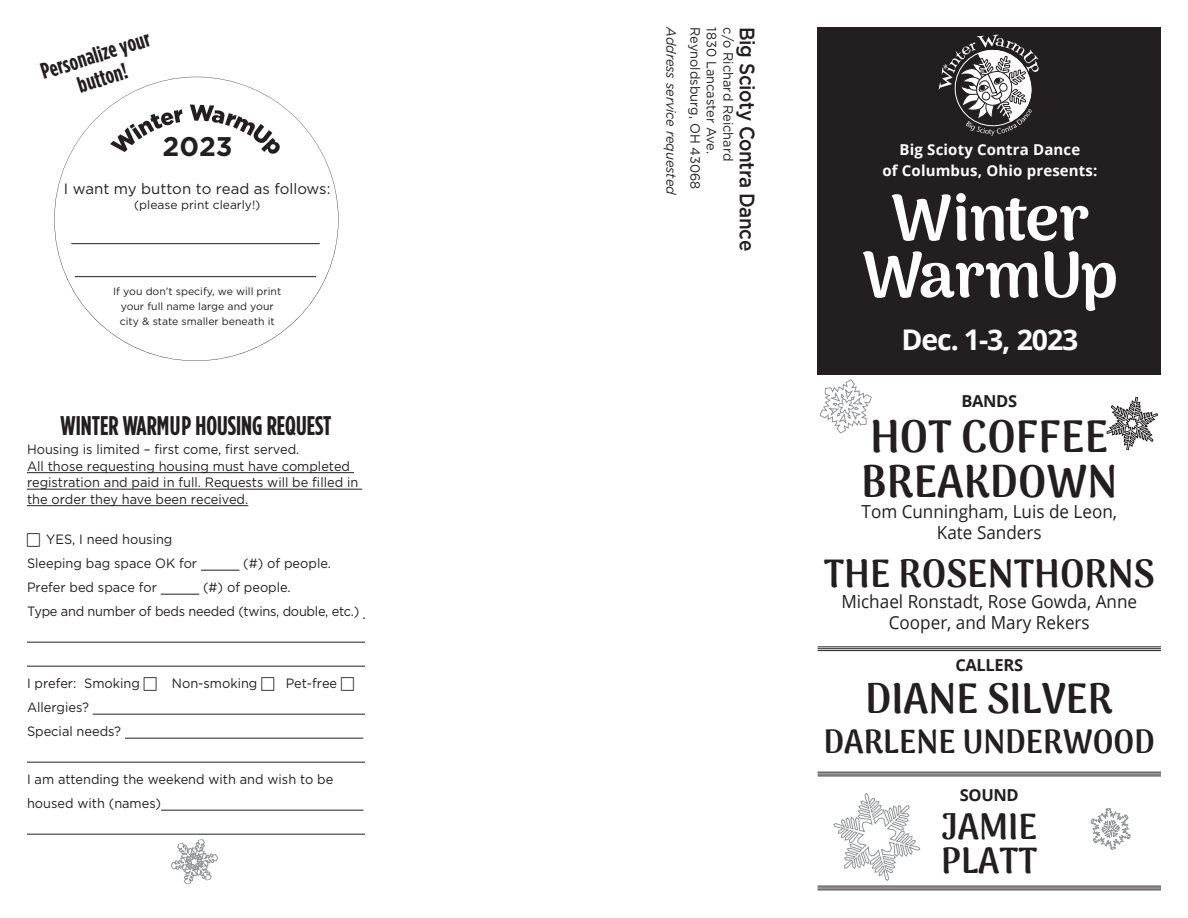
<style>
.page{position:relative;width:1188px;height:918px;background:#fff}
.page>*{position:absolute;margin:0;border:0;box-sizing:border-box;transform-origin:0 0}
.t1{font:900 64.5px "Arima Madurai";letter-spacing:-.01em;color:#fff}
.band_members{font:900 45px/45px "Arima Madurai";color:#231f20;scale:.95 1}
.band_1{font:900 42px "Arima Madurai";color:#231f20;scale:.95 1}
.band_2{font:900 39px "Arima Madurai";color:#231f20;scale:.95 1}
.band_2-2{font:900 36px "Arima Madurai";color:#231f20;scale:.95 1}
.band_2-3{font:900 33px "Arima Madurai";color:#231f20;scale:.95 1}
.t2{font:700 28.5px "Open Sans";letter-spacing:-.04em;color:#fff}
.text{font:700 27px "Gotham Condensed";color:#231f20;scale:.95 1}
.t3{font:700 27px "Gotham";color:#231f20}
.t4{font:700 22.5px "Gotham Condensed";color:#231f20}
.text_back{font:500 21px "Gotham";letter-spacing:-.02em;color:#231f20;scale:.9 1}
.band_members-2{font:18px/21px "Open Sans";color:#231f20;text-align:center;scale:.95 1}
.band_2-4{font:18px/21px "Open Sans";color:#231f20;text-align:center;scale:.95 1}
.bands_callers{font:700 16.5px "Open Sans";letter-spacing:-.02em;color:#231f20}
.t5{font:700 15px "Open Sans";letter-spacing:.01em;color:#fff}
.t6{font:15px "Gotham";color:#231f20}
.text-2{font:13.5px/16.5px "Gotham";color:#231f20;scale:.95 1}
.text-3{font:13.5px "Gotham";letter-spacing:-.02em;color:#231f20;scale:.95 1}
.text-4{font:italic 13.5px "Gotham";color:#231f20;scale:.95 1}
.t7{font:12px "Gotham";color:#231f20}
.t8{font:10.5px "Gotham";color:#231f20}
</style>
<div class="page">
<hr style="left:27px;top:472px;width:327px;height:1px;background:#231f20">
<hr style="left:27px;top:489px;width:335px;height:1px;background:#231f20">
<hr style="left:27px;top:505px;width:221px;height:1px;background:#231f20">
<hr style="left:201px;top:570px;width:38px;height:1px;background:#231f20">
<hr style="left:161px;top:594px;width:38px;height:1px;background:#231f20">
<hr style="left:27px;top:642px;width:338px;height:1px;background:#231f20">
<hr style="left:27px;top:666px;width:338px;height:1px;background:#231f20">
<hr style="left:93px;top:714px;width:272px;height:1px;background:#231f20">
<hr style="left:125px;top:738px;width:238px;height:1px;background:#231f20">
<hr style="left:27px;top:762px;width:338px;height:1px;background:#231f20">
<hr style="left:161px;top:810px;width:203px;height:1px;background:#231f20">
<hr style="left:27px;top:834px;width:338px;height:1px;background:#231f20">
<div style="left:818px;top:27px;width:343px;height:347px;background:#231f20"></div>
<svg style="left:939px;top:35px;width:100px;height:100px"></svg>
<svg style="left:54px;top:76px;width:285px;height:285px"></svg>
<svg style="left:110px;top:109px;width:73px;height:43px"></svg>
<svg style="left:190px;top:105px;width:90px;height:49px"></svg>
<hr style="left:71px;top:243px;width:249px;height:1px;background:#231f20">
<hr style="left:75px;top:276px;width:241px;height:1px;background:#231f20">
<hr style="left:818px;top:646px;width:343px;height:1px;background:#231f20">
<hr style="left:818px;top:648px;width:343px;height:1px;background:#231f20">
<hr style="left:818px;top:650px;width:343px;height:1px;background:#231f20">
<hr style="left:818px;top:886px;width:343px;height:1px;background:#231f20">
<hr style="left:818px;top:888px;width:343px;height:1px;background:#231f20">
<hr style="left:818px;top:889px;width:343px;height:1px;background:#231f20">
<hr style="left:818px;top:772px;width:343px;height:1px;background:#231f20">
<hr style="left:818px;top:774px;width:343px;height:1px;background:#231f20">
<hr style="left:818px;top:776px;width:343px;height:1px;background:#231f20">
<svg style="left:1090px;top:808px;width:41px;height:42px"></svg>
<svg style="left:171px;top:839px;width:47px;height:46px"></svg>
<svg style="left:833px;top:793px;width:88px;height:88px"></svg>
<svg style="left:819px;top:379px;width:53px;height:55px"></svg>
<svg style="left:1106px;top:397px;width:52px;height:54px"></svg>
<p class="t4" style="left:38px;top:59px;width:115px;rotate:-17deg">Personalize your</p>
<p class="t4" style="left:74px;top:73px;width:53px;rotate:-17deg">button!</p>
<p class="t3" style="left:163px;top:131px;width:72px">2023</p>
<p class="t6" style="left:64px;top:180px;width:268px">I want my button to read as follows:</p>
<p class="t7" style="left:134px;top:198px;width:128px">(please print clearly!)</p>
<p class="t8" style="left:113px;top:285px;width:170px">If you don’t specify, we will print</p>
<p class="t8" style="left:121px;top:300px;width:155px">your full name large and your</p>
<p class="t8" style="left:120px;top:315px;width:156px">city &amp; state smaller beneath it</p>
<p class="text" style="left:61px;top:410px;width:287px">WINTER WARMUP HOUSING REQUEST</p>
<p class="text-2" style="left:27px;top:441px;width:350px">Housing is limited – first come, first served.<br>All those requesting housing must have completed registration and paid in full. Requests will be filled in the order they have been received.</p>
<p class="text-2" style="left:46px;top:531px;width:134px">YES, I need housing</p>
<p class="text-2" style="left:27px;top:555px;width:181px">Sleeping bag space OK for</p>
<p class="text-2" style="left:243px;top:555px;width:94px">(#) of people.</p>
<p class="text-2" style="left:27px;top:579px;width:138px">Prefer bed space for</p>
<p class="text-2" style="left:203px;top:579px;width:94px">(#) of people.</p>
<p class="text-3" style="left:27px;top:604px;width:351px">Type and number of beds needed (twins, double, etc.)</p>
<p class="text-2" style="left:27px;top:675px;width:120px">I prefer: Smoking</p>
<p class="text-2" style="left:172px;top:675px;width:92px">Non-smoking</p>
<p class="text-2" style="left:286px;top:675px;width:56px">Pet-free</p>
<p class="text-2" style="left:27px;top:699px;width:67px">Allergies?</p>
<p class="text-2" style="left:27px;top:723px;width:101px">Special needs?</p>
<p class="text-2" style="left:27px;top:767px;width:324px;line-height:24px">I am attending the weekend with and wish to be housed with (names)</p>
<p class="text-4" style="left:679px;top:27px;width:178px;rotate:90deg">Address service requested</p>
<p class="text-2" style="left:704px;top:27px;width:172px;rotate:90deg">Reynoldsburg, OH 43068</p>
<p class="text-2" style="left:720px;top:27px;width:135px;rotate:90deg">1830 Lancaster Ave.</p>
<p class="text-2" style="left:737px;top:27px;width:143px;rotate:90deg">c/o Richard Reichard</p>
<p class="text_back" style="left:759px;top:27px;width:250px;rotate:90deg">Big Scioty Contra Dance</p>
<p class="t5" style="left:900px;top:139px;width:182px">Big Scioty Contra Dance</p>
<p class="t5" style="left:882px;top:160px;width:217px">of Columbus, Ohio presents:</p>
<p class="t1" style="left:891px;top:171px;width:200px">Winter</p>
<p class="t1" style="left:862px;top:228px;width:258px">WarmUp</p>
<p class="t2" style="left:902px;top:319px;width:178px">Dec. 1-3, 2023</p>
<p class="bands_callers" style="left:961px;top:389px;width:57px">BANDS</p>
<p class="band_members" style="left:861px;top:415px;width:271px">HOT COFFEE<br>BREAKDOWN</p>
<p class="band_2-4" style="left:862px;top:500px;width:270px">Tom Cunningham, Luis de Leon,<br>Kate Sanders</p>
<p class="band_2" style="left:824px;top:545px;width:350px">THE ROSENTHORNS</p>
<p class="band_members-2" style="left:841px;top:590px;width:313px">Michael Ronstadt, Rose Gowda, Anne<br>Cooper, and Mary Rekers</p>
<p class="bands_callers" style="left:955px;top:653px;width:69px">CALLERS</p>
<p class="band_1" style="left:866px;top:668px;width:262px">DIANE SILVER</p>
<p class="band_2-3" style="left:824px;top:718px;width:350px">DARLENE UNDERWOOD</p>
<p class="bands_callers" style="left:960px;top:784px;width:61px">SOUND</p>
<p class="band_2-2" style="left:941px;top:800px;width:103px">JAMIE</p>
<p class="band_2-2" style="left:941px;top:835px;width:103px">PLATT</p>
</div>
